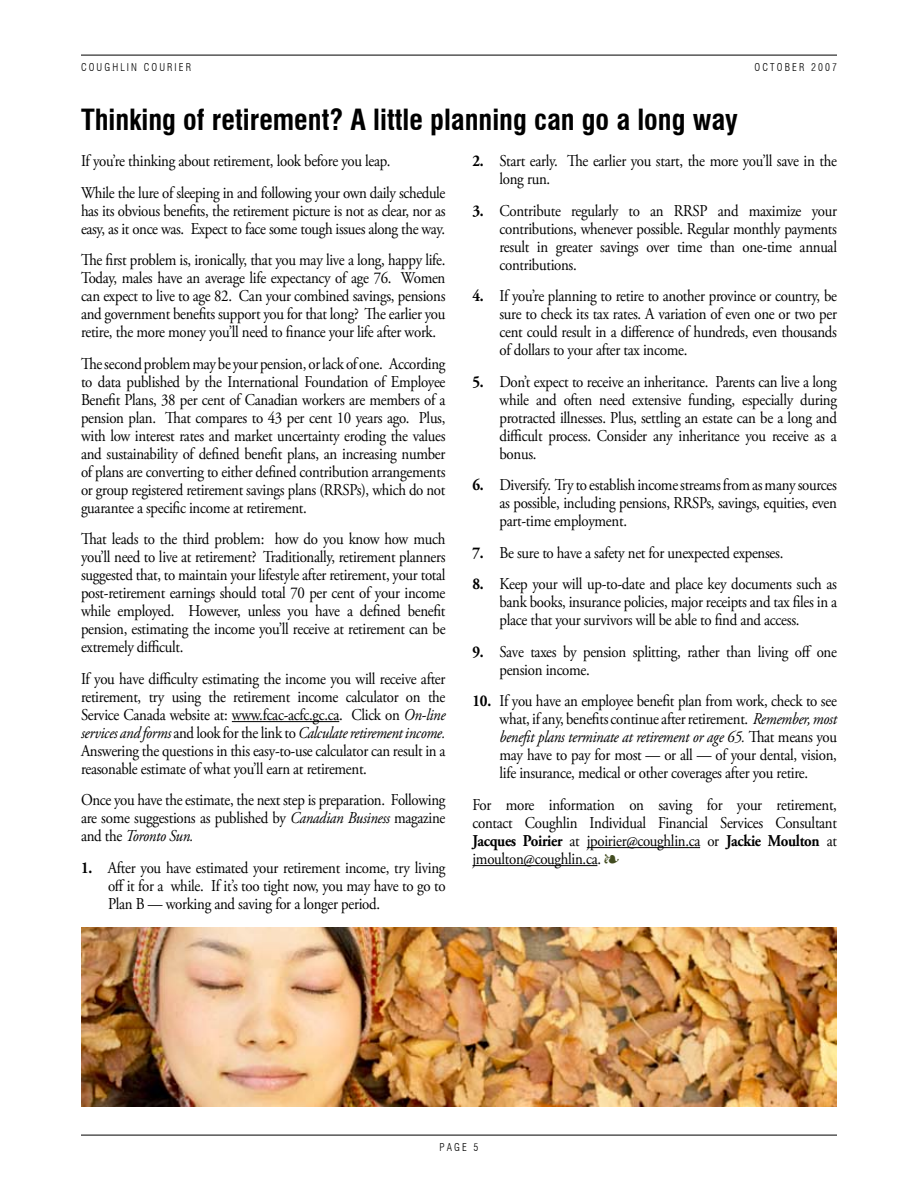
<style>
.page{position:relative;width:918px;height:1188px;background:#fff}
.page>*{position:absolute;margin:0;border:0;box-sizing:border-box;transform-origin:0 0}
.t1{font:700 condensed 28.5px "Swiss 721 BT";color:#000}
.t2{font:16.5px/18px "Adobe Garamond Pro";letter-spacing:-.02em;color:#000;text-align:justify;scale:.9 1}
.t3{font:300 condensed 10.5px "Swiss 721 BT";letter-spacing:.2em;color:#000}
.s1{font-style:italic}
.s2{font-weight:700}
.s3{color:#424c20}
</style>
<div class="page">
<hr style="left:81px;top:1135px;width:756px;height:1px;background:#000">
<hr style="left:81px;top:55px;width:756px;height:1px;background:#000">
<hr style="left:232px;top:721px;width:107px;height:1px;background:#000">
<hr style="left:587px;top:847px;width:113px;height:1px;background:#000">
<hr style="left:472px;top:865px;width:125px;height:1px;background:#000">
<img style="left:81px;top:927px;width:756px;height:180px">
<p class="t3" style="left:81px;top:61px;width:112px">COUGHLIN COURIER</p>
<p class="t3" style="left:755px;top:61px;width:84px">OCTOBER 2007</p>
<h1 class="t1" style="left:81px;top:102px;width:658px">Thinking of retirement? A little planning can go a long way</h1>
<p class="t2" style="left:81px;top:146px;width:407px;line-height:31.5px">If you’re thinking about retirement, look before you leap.<br>While the lure of sleeping in and following your own daily schedule</p>
<p class="t2" style="left:81px;top:202px;width:407px">has its obvious benefits, the retirement picture is not as clear, nor as easy, as it once was. Expect to face some tough issues along the way.</p>
<p class="t2" style="left:81px;top:252px;width:407px">The first problem is, ironically, that you may live a long, happy life.<br>Today, males have an average life expectancy of age 76. Women can expect to live to age 82. Can your combined savings, pensions and government benefits support you for that long? The earlier you retire, the more money you’ll need to finance your life after work.</p>
<p class="t2" style="left:81px;top:355px;width:407px">The second problem may be your pension, or lack of one. According to data published by the International Foundation of Employee Benefit Plans, 38 per cent of Canadian workers are members of a pension plan. That compares to 43 per cent 10 years ago. Plus, with low interest rates and market uncertainty eroding the values and sustainability of defined benefit plans, an increasing number of plans are converting to either defined contribution arrangements or group registered retirement savings plans (RRSPs), which do not guarantee a specific income at retirement.</p>
<p class="t2" style="left:81px;top:531px;width:407px">That leads to the third problem: how do you know how much you’ll need to live at retirement? Traditionally, retirement planners suggested that, to maintain your lifestyle after retirement, your total post-retirement earnings should total 70 per cent of your income while employed. However, unless you have a defined benefit pension, estimating the income you’ll receive at retirement can be extremely difficult.</p>
<p class="t2" style="left:81px;top:670px;width:407px">If you have difficulty estimating the income you will receive after retirement, try using the retirement income calculator on the Service Canada website at: www.fcac-acfc.gc.ca. Click on <span class="s1">On-line services and forms</span> and look for the link to <span class="s1">Calculate retirement income.<br></span>Answering the questions in this easy-to-use calculator can result in a reasonable estimate of what you’ll earn at retirement.</p>
<p class="t2" style="left:81px;top:792px;width:407px">Once you have the estimate, the next step is preparation. Following are some suggestions as published by <span class="s1">Canadian Business</span> magazine and the <span class="s1">Toronto Sun.</span></p>
<p class="t2" style="left:108px;top:859px;width:377px;text-indent:-27px"><span class="s2">1.</span> After you have estimated your retirement income, try living off it for a while. If it’s too tight now, you may have to go to Plan B — working and saving for a longer period.</p>
<p class="t2" style="left:500px;top:153px;width:376px;text-indent:-27px"><span class="s2">2.</span> Start early. The earlier you start, the more you’ll save in the long run.</p>
<p class="t2" style="left:500px;top:202px;width:377px;text-indent:-27px"><span class="s2">3.</span> Contribute regularly to an RRSP and maximize your contributions, whenever possible. Regular monthly payments result in greater savings over time than one-time annual contributions.</p>
<p class="t2" style="left:500px;top:288px;width:377px;text-indent:-27px"><span class="s2">4.</span> If you’re planning to retire to another province or country, be sure to check its tax rates. A variation of even one or two per cent could result in a difference of hundreds, even thousands of dollars to your after tax income.</p>
<p class="t2" style="left:500px;top:373px;width:376px;text-indent:-27px"><span class="s2">5.</span> Don’t expect to receive an inheritance. Parents can live a long while and often need extensive funding, especially during protracted illnesses. Plus, settling an estate can be a long and difficult process. Consider any inheritance you receive as a bonus.</p>
<p class="t2" style="left:500px;top:477px;width:377px;text-indent:-27px"><span class="s2">6.</span> Diversify. Try to establish income streams from as many sources as possible, including pensions, RRSPs, savings, equities, even part-time employment.</p>
<p class="t2" style="left:472px;top:544px;width:347px"><span class="s2">7.</span> Be sure to have a safety net for unexpected expenses.</p>
<p class="t2" style="left:500px;top:576px;width:377px;text-indent:-27px"><span class="s2">8.</span> Keep your will up-to-date and place key documents such as bank books, insurance policies, major receipts and tax files in a place that your survivors will be able to find and access.</p>
<p class="t2" style="left:500px;top:643px;width:376px;text-indent:-27px"><span class="s2">9.</span> Save taxes by pension splitting, rather than living off one pension income.</p>
<p class="t2" style="left:500px;top:693px;width:377px;text-indent:-27px"><span class="s2">10.</span> If you have an employee benefit plan from work, check to see what, if any, benefits continue after retirement. <span class="s1">Remember, most benefit plans terminate at retirement or age 65.</span> That means you may have to pay for most — or all — of your dental, vision, life insurance, medical or other coverages after you retire.</p>
<p class="t2" style="left:472px;top:796px;width:407px">For more information on saving for your retirement, contact Coughlin Individual Financial Services Consultant <span class="s2">Jacques Poirier</span> at jpoirier@coughlin.ca or <span class="s2">Jackie Moulton</span> at jmoulton@coughlin.ca. <span class="s3">▪</span></p>
<p class="t3" style="left:440px;top:1141px;width:29px">PAGE</p>
</div>
